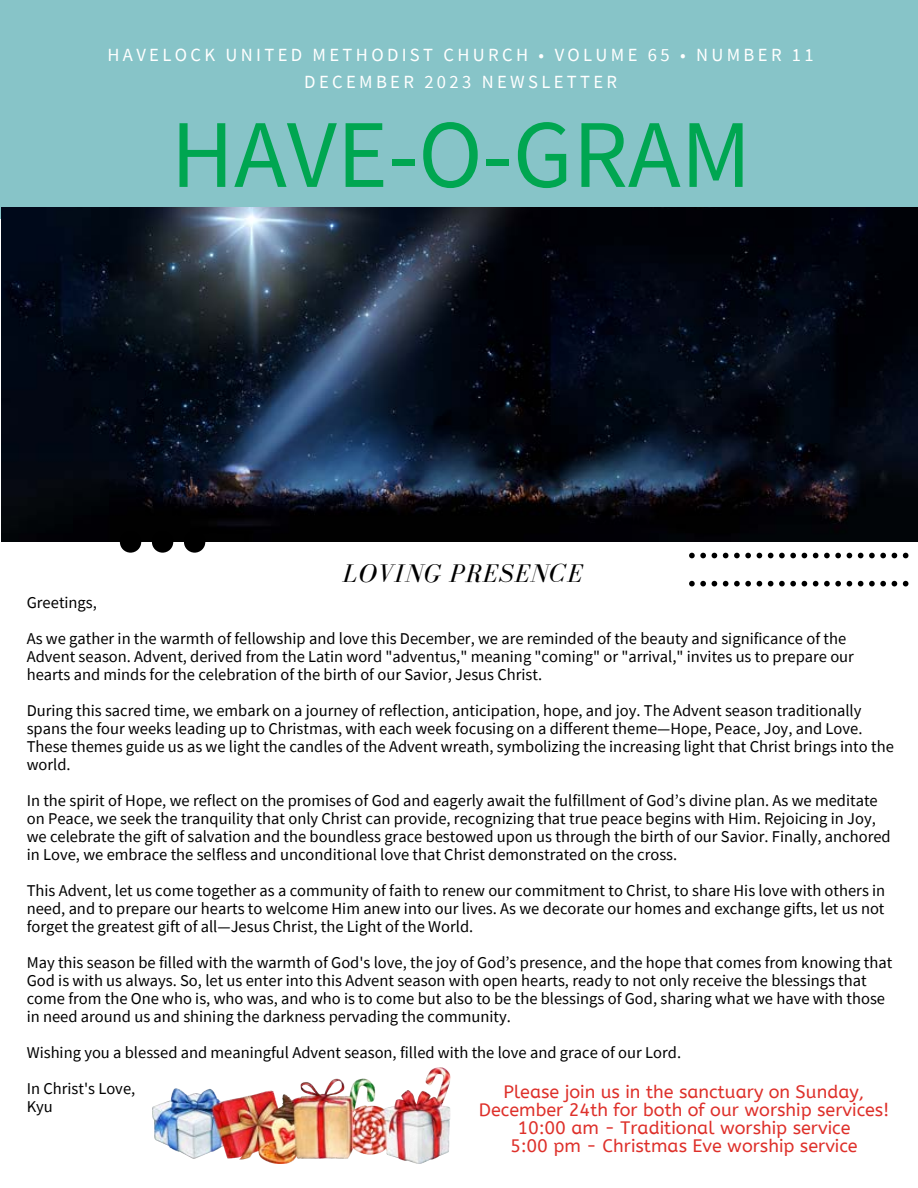
<style>
.page{position:relative;width:918px;height:1188px;background:#fff}
.page>*{position:absolute;margin:0;border:0;box-sizing:border-box;transform-origin:0 0}
.t1{font:97.05px "Source Sans Pro";color:#00a651}
.t2{font:italic 26.25px "Bodoni FLF";letter-spacing:.04em;color:#000}
.t3{font:18.6px/27px "Source Sans Pro";letter-spacing:.18em;color:#fff;text-align:center}
.t4{font:18px/18px "A Bee Zee";color:#de302a;text-align:center}
.t5{font:16.5px/18px "Source Sans Pro";color:#000}
</style>
<div class="page">
<div style="left:0;top:0;width:918px;height:218px;background:#87c4c8"></div>
<img style="left:2px;top:207px;width:916px;height:334px">
<svg style="left:120px;top:531px;width:85px;height:22px"></svg>
<svg style="left:689px;top:553px;width:219px;height:5px"></svg>
<svg style="left:689px;top:581px;width:219px;height:5px"></svg>
<img style="left:152px;top:1067px;width:299px;height:97px">
<p class="t3" style="left:108px;top:41px;width:708px">HAVELOCK UNITED METHODIST CHURCH • VOLUME 65 • NUMBER 11<br>DECEMBER 2023 NEWSLETTER</p>
<h1 class="t1" style="left:171px;top:91px;width:582px">HAVE-O-GRAM</h1>
<h2 class="t2" style="left:343px;top:559px;width:241px">LOVING PRESENCE</h2>
<p class="t5" style="left:27px;top:584px;width:821px;line-height:36px">Greetings,<br>As we gather in the warmth of fellowship and love this December, we are reminded of the beauty and significance of the</p>
<p class="t5" style="left:27px;top:647px;width:829px">Advent season. Advent, derived from the Latin word "adventus," meaning "coming" or "arrival," invites us to prepare our hearts and minds for the celebration of the birth of our Savior, Jesus Christ.</p>
<p class="t5" style="left:27px;top:701px;width:869px">During this sacred time, we embark on a journey of reflection, anticipation, hope, and joy. The Advent season traditionally spans the four weeks leading up to Christmas, with each week focusing on a different theme—Hope, Peace, Joy, and Love.<br>These themes guide us as we light the candles of the Advent wreath, symbolizing the increasing light that Christ brings into the world.</p>
<p class="t5" style="left:27px;top:791px;width:866px">In the spirit of Hope, we reflect on the promises of God and eagerly await the fulfillment of God’s divine plan. As we meditate on Peace, we seek the tranquility that only Christ can provide, recognizing that true peace begins with Him. Rejoicing in Joy, we celebrate the gift of salvation and the boundless grace bestowed upon us through the birth of our Savior. Finally, anchored in Love, we embrace the selfless and unconditional love that Christ demonstrated on the cross.</p>
<p class="t5" style="left:27px;top:881px;width:860px;text-align:justify">This Advent, let us come together as a community of faith to renew our commitment to Christ, to share His love with others in need, and to prepare our hearts to welcome Him anew into our lives. As we decorate our homes and exchange gifts, let us not forget the greatest gift of all—Jesus Christ, the Light of the World.</p>
<p class="t5" style="left:27px;top:953px;width:867px">May this season be filled with the warmth of God's love, the joy of God’s presence, and the hope that comes from knowing that God is with us always. So, let us enter into this Advent season with open hearts, ready to not only receive the blessings that come from the One who is, who was, and who is to come but also to be the blessings of God, sharing what we have with those in need around us and shining the darkness pervading the community.</p>
<p class="t5" style="left:27px;top:1034px;width:656px;line-height:36px">Wishing you a blessed and meaningful Advent season, filled with the love and grace of our Lord.<br>In Christ's Love,</p>
<p class="t5" style="left:27px;top:1097px;width:28px">Kyu</p>
<p class="t4" style="left:479px;top:1083px;width:412px">Please join us in the sanctuary on Sunday, December 24th for both of our worship services!<br>10:00 am - Traditional worship service<br>5:00 pm - Christmas Eve worship service</p>
</div>
